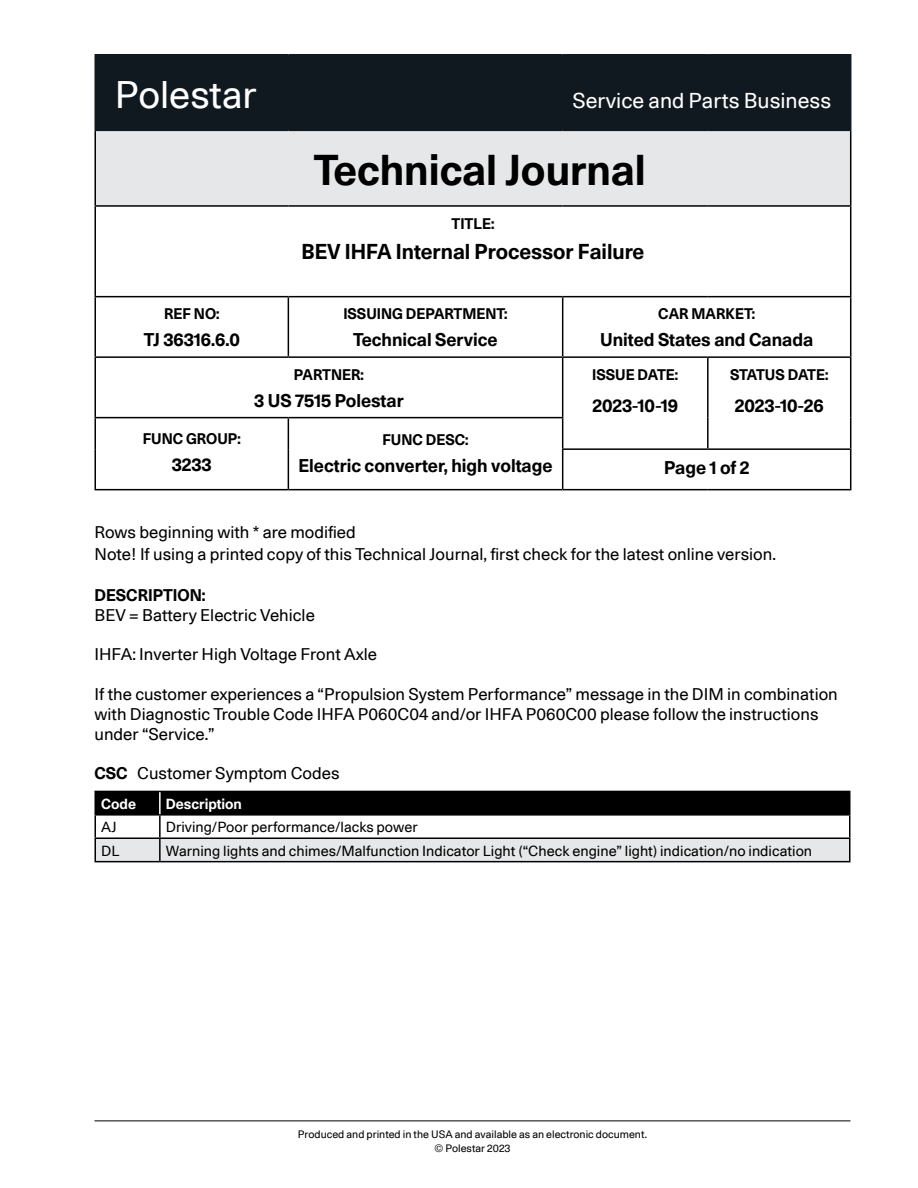
<style>
.page{position:relative;width:918px;height:1188px;background:#fff}
.page>*{position:absolute;margin:0;border:0;box-sizing:border-box;transform-origin:0 0}
.t1{font:700 42px "Polestar Unica 77 TT";color:#000}
.t2{font:37.5px "Polestar Unica 77 TT";color:#fff}
.t3{font:700 21px "Polestar Unica 77 TT";color:#000}
.t4{font:21px "Polestar Unica 77 TT";color:#fff}
.t5{font:700 18px "Polestar Unica 77 TT";color:#000}
.t6{font:16.5px/19.8px "Polestar Unica 77 TT";color:#000}
.t7{font:700 16.5px "Polestar Unica 77 TT";color:#000}
.t8{font:700 15px "Polestar Unica 77 TT";color:#000}
.t9{font:14.25px "Polestar Unica 77 TT";color:#000}
.t10{font:700 14.25px "Polestar Unica 77 TT";color:#fff}
.t11{font:10.5px/14.2px "Polestar Unica 77 TT";color:#000;text-align:center}
.s1{font-weight:700}
</style>
<div class="page">
<div style="left:95px;top:55px;width:756px;height:75px;background:#101820"></div>
<div style="left:95px;top:130px;width:756px;height:76px;background:#e6e7e8"></div>
<hr style="left:94px;top:131px;width:2px;height:74px;background:#000">
<hr style="left:94px;top:205px;width:194px;height:2px;background:#000">
<hr style="left:94px;top:207px;width:2px;height:89px;background:#000">
<hr style="left:288px;top:205px;width:275px;height:2px;background:#000">
<hr style="left:563px;top:205px;width:145px;height:2px;background:#000">
<hr style="left:708px;top:205px;width:143px;height:2px;background:#000">
<hr style="left:94px;top:296px;width:194px;height:1px;background:#000">
<hr style="left:94px;top:297px;width:2px;height:59px;background:#000">
<hr style="left:288px;top:296px;width:275px;height:1px;background:#000">
<hr style="left:288px;top:297px;width:1px;height:59px;background:#000">
<hr style="left:563px;top:296px;width:145px;height:1px;background:#000">
<hr style="left:562px;top:297px;width:1px;height:59px;background:#000">
<hr style="left:708px;top:296px;width:143px;height:1px;background:#000">
<hr style="left:850px;top:297px;width:1px;height:59px;background:#000">
<hr style="left:94px;top:356px;width:194px;height:2px;background:#000">
<hr style="left:94px;top:358px;width:2px;height:59px;background:#000">
<hr style="left:288px;top:356px;width:275px;height:2px;background:#000">
<hr style="left:563px;top:356px;width:145px;height:2px;background:#000">
<hr style="left:562px;top:358px;width:1px;height:59px;background:#000">
<hr style="left:708px;top:356px;width:143px;height:2px;background:#000">
<hr style="left:707px;top:358px;width:2px;height:60px;background:#000">
<hr style="left:850px;top:358px;width:1px;height:60px;background:#000">
<hr style="left:94px;top:417px;width:194px;height:1px;background:#000">
<hr style="left:94px;top:418px;width:2px;height:31px;background:#000">
<hr style="left:288px;top:417px;width:275px;height:1px;background:#000">
<hr style="left:288px;top:418px;width:1px;height:31px;background:#000">
<hr style="left:562px;top:418px;width:1px;height:30px;background:#000">
<hr style="left:707px;top:418px;width:2px;height:30px;background:#000">
<hr style="left:850px;top:418px;width:1px;height:30px;background:#000">
<hr style="left:94px;top:449px;width:2px;height:40px;background:#000">
<hr style="left:288px;top:449px;width:1px;height:40px;background:#000">
<hr style="left:562px;top:448px;width:146px;height:2px;background:#000">
<hr style="left:562px;top:450px;width:1px;height:39px;background:#000">
<hr style="left:708px;top:448px;width:143px;height:2px;background:#000">
<hr style="left:850px;top:450px;width:1px;height:39px;background:#000">
<hr style="left:94px;top:489px;width:194px;height:1px;background:#000">
<hr style="left:288px;top:489px;width:275px;height:1px;background:#000">
<hr style="left:563px;top:489px;width:145px;height:1px;background:#000">
<hr style="left:708px;top:489px;width:143px;height:1px;background:#000">
<hr style="left:850px;top:131px;width:1px;height:74px;background:#000">
<hr style="left:850px;top:207px;width:1px;height:89px;background:#000">
<hr style="left:94px;top:54px;width:194px;height:2px;background:#101820">
<hr style="left:94px;top:56px;width:2px;height:74px;background:#101820">
<hr style="left:288px;top:54px;width:275px;height:2px;background:#101820">
<hr style="left:563px;top:54px;width:145px;height:2px;background:#101820">
<hr style="left:708px;top:54px;width:143px;height:2px;background:#101820">
<hr style="left:94px;top:130px;width:194px;height:1px;background:#101820">
<hr style="left:288px;top:130px;width:275px;height:1px;background:#101820">
<hr style="left:563px;top:130px;width:145px;height:1px;background:#101820">
<hr style="left:708px;top:130px;width:143px;height:1px;background:#101820">
<hr style="left:94px;top:1120px;width:756px;height:1px;background:#000">
<hr style="left:94px;top:791px;width:66px;height:1px;background:#000">
<hr style="left:94px;top:792px;width:2px;height:22px;background:#000">
<hr style="left:94px;top:814px;width:66px;height:2px;background:#000">
<hr style="left:94px;top:816px;width:2px;height:21px;background:#000">
<hr style="left:94px;top:837px;width:66px;height:2px;background:#000">
<hr style="left:94px;top:839px;width:2px;height:22px;background:#000">
<hr style="left:94px;top:861px;width:66px;height:1px;background:#000">
<svg style="left:95px;top:791px;width:755px;height:71px"></svg>
<h2 class="t2" style="left:115px;top:67px;width:144px">Polestar</h2>
<p class="t4" style="left:573px;top:85px;width:260px">Service and Parts Business</p>
<h1 class="t1" style="left:314px;top:139px;width:333px">Technical Journal</h1>
<p class="t8" style="left:452px;top:212px;width:44px">TITLE:</p>
<p class="t3" style="left:302px;top:237px;width:344px">BEV IHFA Internal Processor Failure</p>
<p class="t8" style="left:164px;top:303px;width:57px">REF NO:</p>
<p class="t5" style="left:144px;top:327px;width:98px">TJ 36316.6.0</p>
<p class="t8" style="left:143px;top:427px;width:100px">FUNC GROUP:</p>
<p class="t5" style="left:172px;top:451px;width:41px">3233</p>
<p class="t8" style="left:343px;top:303px;width:166px">ISSUING DEPARTMENT:</p>
<p class="t5" style="left:353px;top:326px;width:146px">Technical Service</p>
<p class="t8" style="left:294px;top:364px;width:71px">PARTNER:</p>
<p class="t5" style="left:254px;top:387px;width:151px">3 US 7515 Polestar</p>
<p class="t8" style="left:658px;top:303px;width:98px">CAR MARKET:</p>
<p class="t5" style="left:600px;top:326px;width:215px">United States and Canada</p>
<p class="t8" style="left:592px;top:364px;width:88px">ISSUE DATE:</p>
<p class="t5" style="left:593px;top:393px;width:87px">2023-10-19</p>
<p class="t8" style="left:730px;top:364px;width:100px">STATUS DATE:</p>
<p class="t5" style="left:735px;top:393px;width:90px">2023-10-26</p>
<p class="t8" style="left:383px;top:429px;width:88px">FUNC DESC:</p>
<p class="t5" style="left:298px;top:453px;width:256px">Electric converter, high voltage</p>
<p class="t5" style="left:664px;top:455px;width:87px">Page 1 of 2</p>
<p class="t6" style="left:94px;top:521px;width:683px;line-height:21.6px">Rows beginning with * are modified<br>Note! If using a printed copy of this Technical Journal, first check for the latest online version.</p>
<p class="t7" style="left:94px;top:583px;width:113px">DESCRIPTION:</p>
<p class="t6" style="left:94px;top:604px;width:222px">BEV = Battery Electric Vehicle</p>
<p class="t6" style="left:94px;top:644px;width:284px">IHFA: Inverter High Voltage Front Axle</p>
<p class="t6" style="left:94px;top:683px;width:745px">If the customer experiences a “Propulsion System Performance” message in the DIM in combination with Diagnostic Trouble Code IHFA P060C04 and/or IHFA P060C00 please follow the instructions under “Service.”</p>
<p class="t6" style="left:94px;top:763px;width:247px"><span class="s1">CSC</span> Customer Symptom Codes</p>
<p class="t10" style="left:101px;top:793px;width:36px">Code</p>
<p class="t10" style="left:166px;top:793px;width:78px">Description</p>
<p class="t9" style="left:101px;top:817px;width:17px">AJ</p>
<p class="t9" style="left:166px;top:817px;width:253px">Driving/Poor performance/lacks power</p>
<p class="t9" style="left:101px;top:840px;width:20px">DL</p>
<p class="t9" style="left:166px;top:840px;width:648px">Warning lights and chimes/Malfunction Indicator Light (“Check engine” light) indication/no indication</p>
<p class="t11" style="left:298px;top:1127px;width:351px">Produced and printed in the USA and available as an electronic document. © Polestar 2023</p>
</div>
